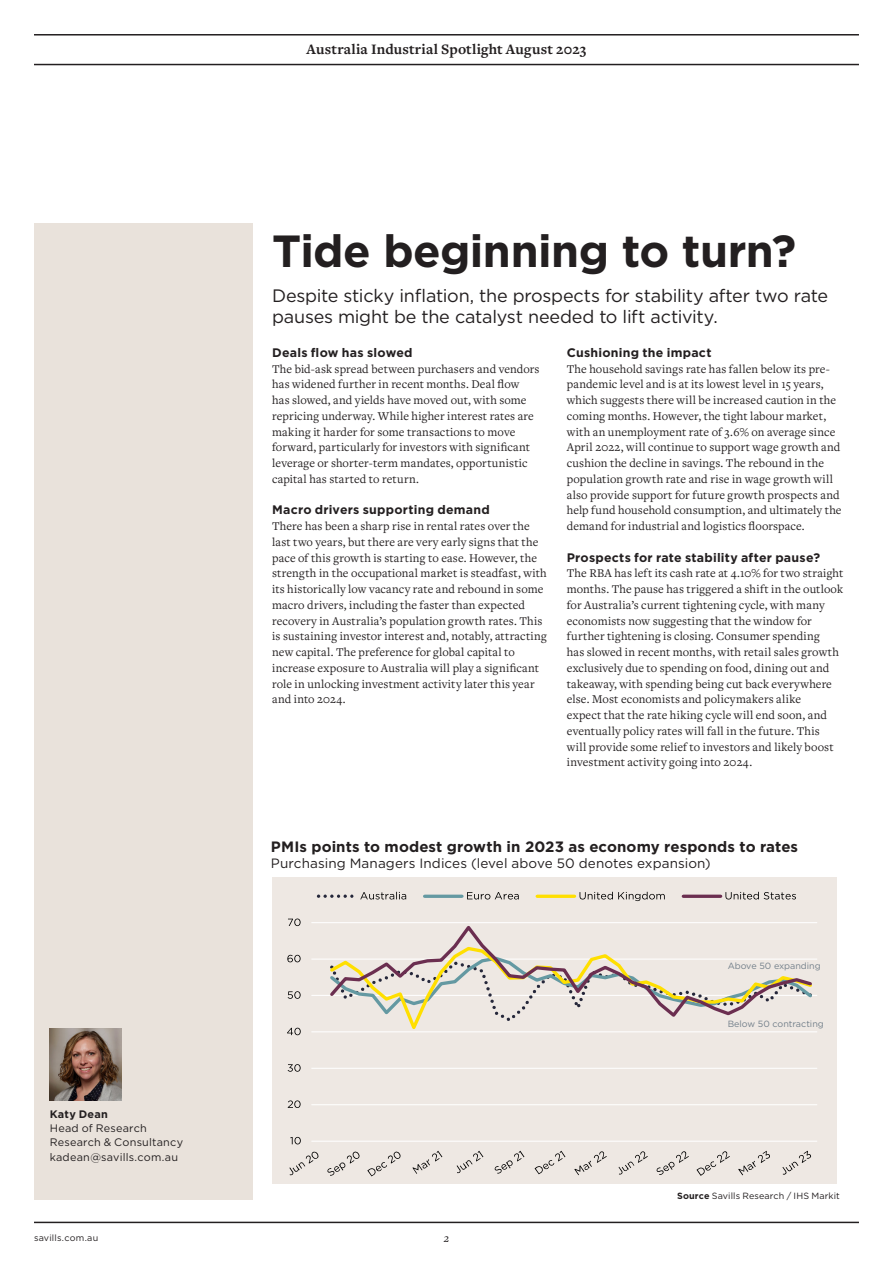
<style>
.page{position:relative;width:893px;height:1263px;background:#fff}
.page>*{position:absolute;margin:0;border:0;box-sizing:border-box;transform-origin:0 0}
.Spotlight_Headline_G{font:700 45px "Gotham";letter-spacing:-.01em;color:#231f20}
.Spotlight_Standfirst{font:18px/21px "Gotham";letter-spacing:-.015em;color:#231f20}
.Spotlight_Box_Title{font:700 15px "Gotham";letter-spacing:.01em;color:#231f20}
.t1{font:700 15px "Freight Text Pro";letter-spacing:.01em;color:#231f20}
.Spotlight_Box_Title-2{font:13.5px "Gotham";letter-spacing:.005em;color:#231f20}
.Spotlight_Body_Freig{font:12.3px/15.8px "Freight Text Pro";letter-spacing:.01em;color:#231f20}
.Spotlight_Body_Freig-2{font:700 12.3px "Gotham";letter-spacing:.02em;color:#231f20}
.t2{font:italic 12px "Freight Text Pro";color:#231f20}
.Spotlight_Contact_In{font:10.8px "Gotham";letter-spacing:.02em;color:#231f20}
.Spotlight_Contact_In-2{font:700 10.8px "Gotham";letter-spacing:.025em;color:#231f20}
.Spotlight_Credit_Rig{font:9px "Gotham";letter-spacing:.015em;color:#231f20}
.t3{font:9px "Gotham";color:#727f8a}
.s1{font-weight:700}
</style>
<div class="page">
<div style="left:34px;top:224px;width:218px;height:976px;background:#e9e2db"></div>
<img style="left:50px;top:1028px;width:71px;height:72px">
<div style="left:272px;top:878px;width:565px;height:305px;background:#eee8e3"></div>
<hr style="left:311px;top:1104px;width:506px;height:1px;background:#fff">
<hr style="left:311px;top:1068px;width:506px;height:1px;background:#fff">
<hr style="left:311px;top:1031px;width:506px;height:1px;background:#fff">
<hr style="left:311px;top:995px;width:506px;height:1px;background:#fff">
<hr style="left:311px;top:958px;width:506px;height:2px;background:#fff">
<hr style="left:311px;top:922px;width:506px;height:1px;background:#fff">
<hr style="left:311px;top:1141px;width:506px;height:1px;background:#fff">
<svg style="left:327px;top:926px;width:487px;height:94px"></svg>
<svg style="left:290px;top:1137px;width:11px;height:7px"></svg>
<svg style="left:288px;top:1100px;width:13px;height:8px"></svg>
<svg style="left:288px;top:1064px;width:13px;height:8px"></svg>
<svg style="left:287px;top:1028px;width:14px;height:7px"></svg>
<svg style="left:288px;top:991px;width:13px;height:8px"></svg>
<svg style="left:287px;top:955px;width:14px;height:7px"></svg>
<svg style="left:288px;top:918px;width:13px;height:8px"></svg>
<svg style="left:289px;top:1151px;width:29px;height:24px"></svg>
<svg style="left:327px;top:1151px;width:32px;height:25px"></svg>
<svg style="left:367px;top:1151px;width:33px;height:25px"></svg>
<svg style="left:412px;top:1151px;width:30px;height:23px"></svg>
<svg style="left:457px;top:1151px;width:26px;height:22px"></svg>
<svg style="left:495px;top:1151px;width:29px;height:22px"></svg>
<svg style="left:535px;top:1151px;width:30px;height:23px"></svg>
<svg style="left:574px;top:1151px;width:33px;height:24px"></svg>
<svg style="left:618px;top:1151px;width:30px;height:23px"></svg>
<svg style="left:656px;top:1151px;width:33px;height:24px"></svg>
<svg style="left:696px;top:1151px;width:34px;height:25px"></svg>
<svg style="left:738px;top:1151px;width:32px;height:24px"></svg>
<svg style="left:782px;top:1151px;width:29px;height:24px"></svg>
<svg style="left:317px;top:894px;width:36px;height:4px"></svg>
<svg style="left:360px;top:892px;width:46px;height:7px"></svg>
<svg style="left:425px;top:894px;width:37px;height:4px"></svg>
<svg style="left:467px;top:892px;width:52px;height:7px"></svg>
<svg style="left:537px;top:894px;width:37px;height:4px"></svg>
<svg style="left:579px;top:892px;width:86px;height:9px"></svg>
<svg style="left:683px;top:894px;width:38px;height:4px"></svg>
<svg style="left:725px;top:892px;width:71px;height:7px"></svg>
<hr style="left:34px;top:1222px;width:825px;height:1px;background:#231f20">
<hr style="left:34px;top:64px;width:825px;height:1px;background:#231f20">
<hr style="left:34px;top:34px;width:825px;height:2px;background:#231f20">
<p class="t1" style="left:307px;top:39px;width:281px">Australia Industrial Spotlight August 2023</p>
<p class="Spotlight_Headline_G" style="left:272px;top:221px;width:526px">Tide beginning to turn?</p>
<p class="Spotlight_Standfirst" style="left:272px;top:284px;width:557px">Despite sticky inflation, the prospects for stability after two rate pauses might be the catalyst needed to lift activity.</p>
<p class="Spotlight_Body_Freig-2" style="left:272px;top:344px;width:142px">Deals flow has slowed</p>
<p class="Spotlight_Body_Freig" style="left:272px;top:360px;width:269px">The bid-ask spread between purchasers and vendors has widened further in recent months. Deal flow has slowed, and yields have moved out, with some repricing underway. While higher interest rates are making it harder for some transactions to move forward, particularly for investors with significant leverage or shorter-term mandates, opportunistic capital has started to return.</p>
<p class="Spotlight_Body_Freig-2" style="left:272px;top:502px;width:219px">Macro drivers supporting demand</p>
<p class="Spotlight_Body_Freig" style="left:272px;top:518px;width:276px">There has been a sharp rise in rental rates over the last two years, but there are very early signs that the pace of this growth is starting to ease. However, the strength in the occupational market is steadfast, with its historically low vacancy rate and rebound in some macro drivers, including the faster than expected recovery in Australia’s population growth rates. This is sustaining investor interest and, notably, attracting new capital. The preference for global capital to increase exposure to Australia will play a significant role in unlocking investment activity later this year and into 2024.</p>
<p class="Spotlight_Body_Freig-2" style="left:567px;top:344px;width:146px">Cushioning the impact</p>
<p class="Spotlight_Body_Freig" style="left:567px;top:360px;width:276px">The household savings rate has fallen below its pre&shy;pandemic level and is at its lowest level in 15 years, which suggests there will be increased caution in the coming months. However, the tight labour market, with an unemployment rate of 3.6% on average since April 2022, will continue to support wage growth and cushion the decline in savings. The rebound in the population growth rate and rise in wage growth will also provide support for future growth prospects and help fund household consumption, and ultimately the demand for industrial and logistics floorspace.</p>
<p class="Spotlight_Body_Freig-2" style="left:567px;top:549px;width:255px">Prospects for rate stability after pause?</p>
<p class="Spotlight_Body_Freig" style="left:567px;top:565px;width:278px">The RBA has left its cash rate at 4.10% for two straight months. The pause has triggered a shift in the outlook for Australia’s current tightening cycle, with many economists now suggesting that the window for further tightening is closing. Consumer spending<br>has slowed in recent months, with retail sales growth exclusively due to spending on food, dining out and takeaway, with spending being cut back everywhere else. Most economists and policymakers alike<br>expect that the rate hiking cycle will end soon, and eventually policy rates will fall in the future. This<br>will provide some relief to investors and likely boost investment activity going into 2024.</p>
<p class="Spotlight_Box_Title" style="left:271px;top:837px;width:529px">PMIs points to modest growth in 2023 as economy responds to rates</p>
<p class="Spotlight_Box_Title-2" style="left:271px;top:854px;width:441px">Purchasing Managers Indices (level above 50 denotes expansion)</p>
<p class="t3" style="left:728px;top:960px;width:95px">Above 50 expanding</p>
<p class="Spotlight_Contact_In-2" style="left:50px;top:1107px;width:60px">Katy Dean</p>
<p class="Spotlight_Contact_In" style="left:50px;top:1121px;width:99px">Head of Research</p>
<p class="Spotlight_Contact_In" style="left:50px;top:1136px;width:135px">Research &amp; Consultancy</p>
<p class="Spotlight_Contact_In" style="left:50px;top:1150px;width:130px">kadean@savills.com.au</p>
<p class="Spotlight_Credit_Rig" style="left:34px;top:1232px;width:66px">savills.com.au</p>
<p class="t2" style="left:444px;top:1230px;width:7px">2</p>
<p class="t3" style="left:728px;top:1017px;width:98px">Below 50 contracting</p>
<p class="Spotlight_Credit_Rig" style="left:677px;top:1190px;width:164px"><span class="s1">Source</span> Savills Research / IHS Markit</p>
</div>
